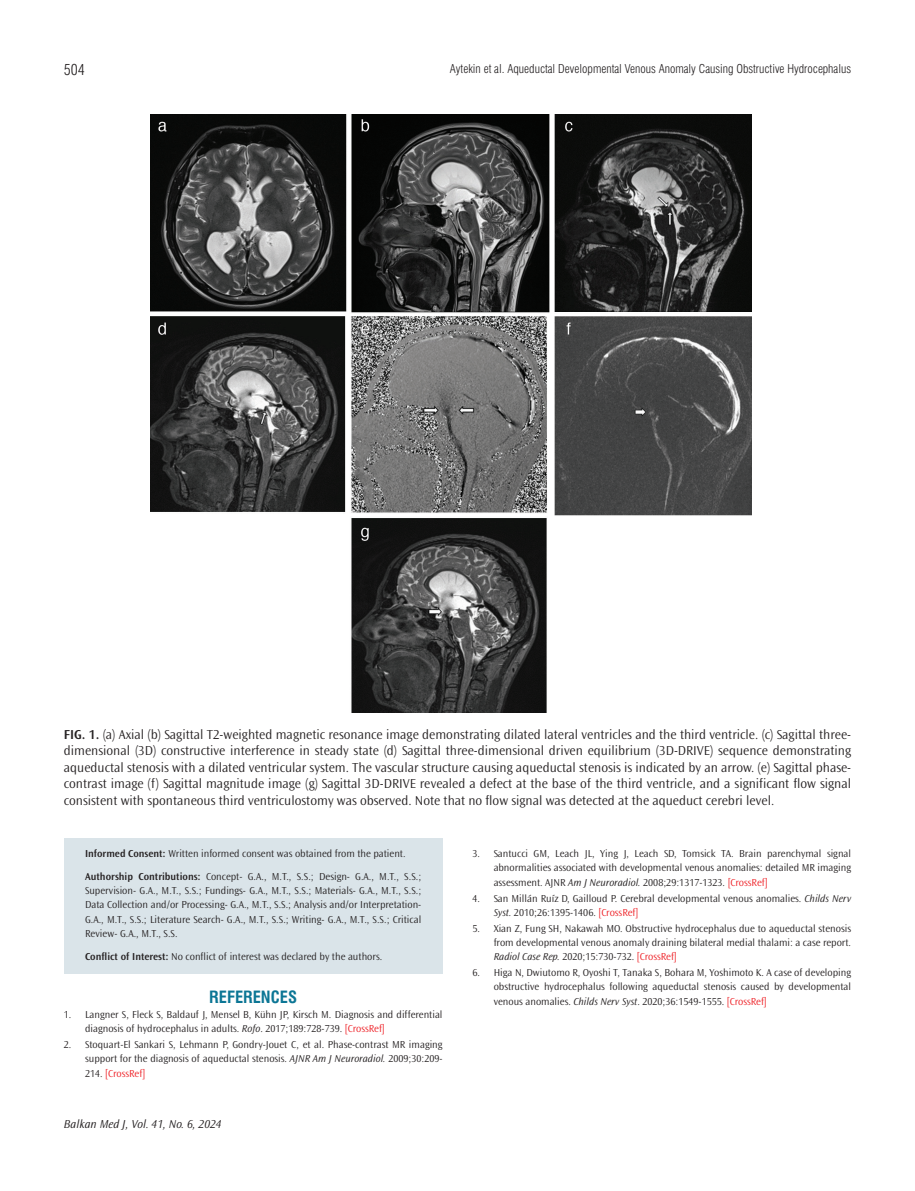
<style>
.page{position:relative;width:915px;height:1191px;background:#fff}
.page>*{position:absolute;margin:0;border:0;box-sizing:border-box;transform-origin:0 0}
.t1{font:16.5px "Swiss Condensed Bold Tr";color:#0c7695}
.t2{font:15px "Swiss Condensed Light Tr";color:#231f20}
.t3{font:300 13.5px/16.5px "Ocean Sans Std";color:#231f20;text-align:justify}
.t4{font:12px "Swiss Condensed Light Tr";color:#231f20}
.t5{font:italic 300 12px "Ocean Sans Std";color:#231f20}
.t6{font:300 10.5px/14.2px "Ocean Sans Std";color:#231f20;text-align:justify}
.s1{font-weight:600}
.s2{font-style:italic}
.s3{color:#ee1d23}
</style>
<div class="page">
<div style="left:64px;top:838px;width:378px;height:135px;background:#dae4e9"></div>
<img style="left:150px;top:115px;width:601px;height:597px">
<h2 class="t2" style="left:64px;top:61px;width:23px">504</h2>
<p class="t4" style="left:449px;top:61px;width:402px">Aytekin et al. Aqueductal Developmental Venous Anomaly Causing Obstructive Hydrocephalus</p>
<p class="t3" style="left:64px;top:726px;width:788px"><span class="s1">FIG. 1.</span> (a) Axial (b) Sagittal T2-weighted magnetic resonance image demonstrating dilated lateral ventricles and the third ventricle. (c) Sagittal three&shy;dimensional (3D) constructive interference in steady state (d) Sagittal three-dimensional driven equilibrium (3D-DRIVE) sequence demonstrating aqueductal stenosis with a dilated ventricular system. The vascular structure causing aqueductal stenosis is indicated by an arrow. (e) Sagittal phase&shy;contrast image (f) Sagittal magnitude image (g) Sagittal 3D-DRIVE revealed a defect at the base of the third ventricle, and a significant flow signal consistent with spontaneous third ventriculostomy was observed. Note that no flow signal was detected at the aqueduct cerebri level.</p>
<p class="t6" style="left:85px;top:842px;width:337px;line-height:22.8px"><span class="s1">Informed Consent:</span> Written informed consent was obtained from the patient.<br><span class="s1">Authorship Contributions:</span> Concept- G.A., M.T., S.S.; Design- G.A., M.T., S.S.;</p>
<p class="t6" style="left:85px;top:883px;width:337px">Supervision- G.A., M.T., S.S.; Fundings- G.A., M.T., S.S.; Materials- G.A., M.T., S.S.; Data Collection and/or Processing- G.A., M.T., S.S.; Analysis and/or Interpretation-G.A., M.T., S.S.; Literature Search- G.A., M.T., S.S.; Writing- G.A., M.T., S.S.; Critical Review- G.A., M.T., S.S.</p>
<p class="t6" style="left:85px;top:949px;width:299px"><span class="s1">Conflict of Interest:</span> No conflict of interest was declared by the authors.</p>
<h1 class="t1" style="left:209px;top:986px;width:89px">REFERENCES</h1>
<p class="t6" style="left:85px;top:1007px;width:359px;text-indent:-21px">1. Langner S, Fleck S, Baldauf J, Mensel B, Kühn JP, Kirsch M. Diagnosis and differential diagnosis of hydrocephalus in adults. <span class="s2">Rofo</span>. 2017;189:728-739. <span class="s3">[CrossRef]</span></p>
<p class="t6" style="left:85px;top:1037px;width:359px;text-indent:-21px">2. Stoquart-El Sankari S, Lehmann P, Gondry-Jouet C, et al. Phase-contrast MR imaging support for the diagnosis of aqueductal stenosis. <span class="s2">AJNR Am J Neuroradiol.</span> 2009;30:209- 214. <span class="s3">[CrossRef]</span></p>
<p class="t5" style="left:64px;top:1117px;width:159px">Balkan Med J, Vol. 41, No. 6, 2024</p>
<p class="t6" style="left:493px;top:846px;width:359px;text-indent:-21px">3. Santucci GM, Leach JL, Ying J, Leach SD, Tomsick TA. Brain parenchymal signal abnormalities associated with developmental venous anomalies: detailed MR imaging assessment. AJNR <span class="s2">Am J Neuroradiol.</span> 2008;29:1317-1323. <span class="s3">[CrossRef]</span></p>
<p class="t6" style="left:493px;top:891px;width:359px;text-indent:-21px">4. San Millán Ruíz D, Gailloud P. Cerebral developmental venous anomalies. <span class="s2">Childs Nerv<br>Syst.</span> 2010;26:1395-1406. <span class="s3">[CrossRef]</span></p>
<p class="t6" style="left:493px;top:921px;width:359px;text-indent:-21px">5. Xian Z, Fung SH, Nakawah MO. Obstructive hydrocephalus due to aqueductal stenosis from developmental venous anomaly draining bilateral medial thalami: a case report.<br><span class="s2">Radiol Case Rep.</span> 2020;15:730-732. <span class="s3">[CrossRef]</span></p>
<p class="t6" style="left:493px;top:965px;width:359px;text-indent:-21px">6. Higa N, Dwiutomo R, Oyoshi T, Tanaka S, Bohara M, Yoshimoto K. A case of developing obstructive hydrocephalus following aqueductal stenosis caused by developmental venous anomalies. <span class="s2">Childs Nerv Syst</span>. 2020;36:1549-1555. <span class="s3">[CrossRef]</span></p>
</div>
